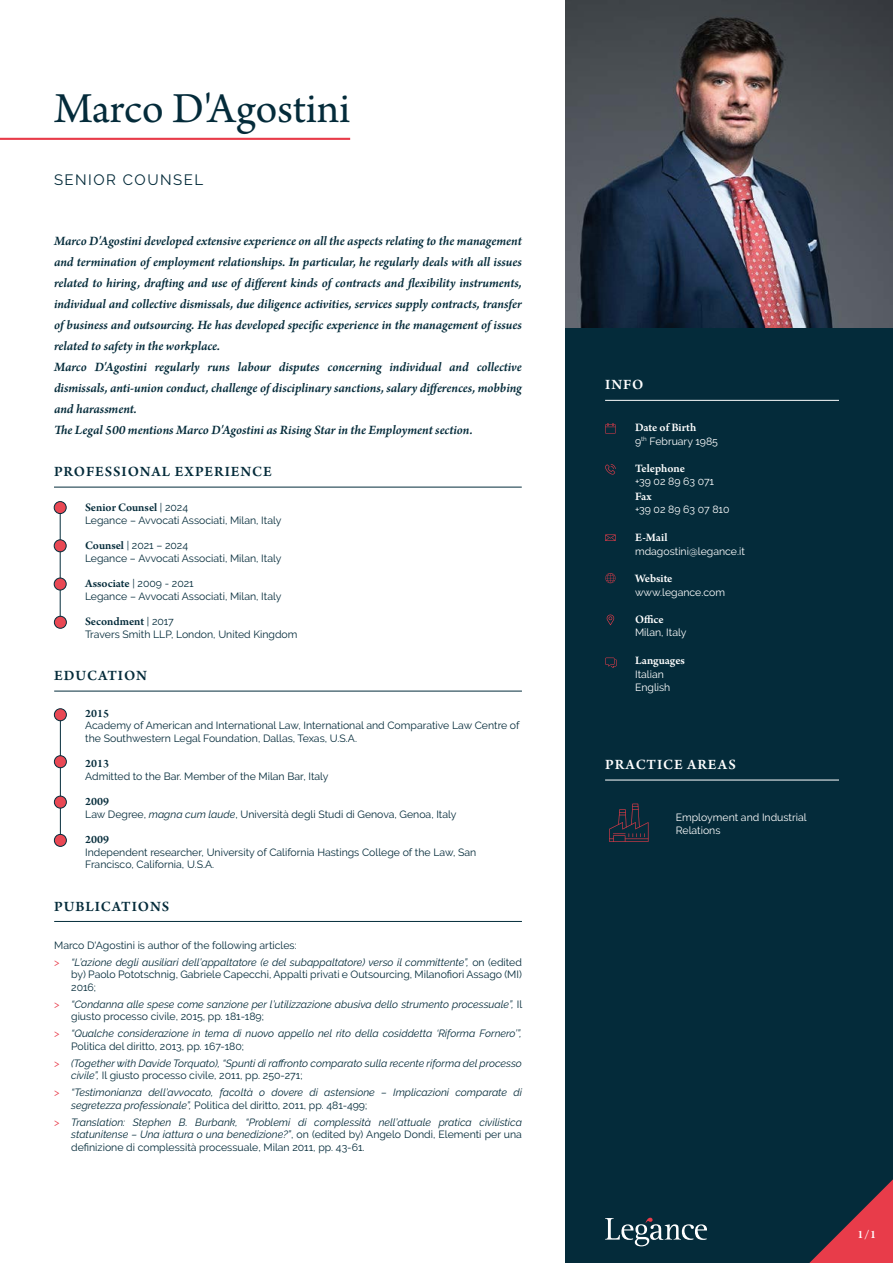
<style>
.page{position:relative;width:893px;height:1263px;background:#fff}
.page>*{position:absolute;margin:0;border:0;box-sizing:border-box;transform-origin:0 0}
.t1{font:45px "Arno Pro";letter-spacing:-.005em;color:#042b3a}
.t2{font:600 15px "Arno Pro";letter-spacing:.06em;color:#042b3a}
.t3{font:600 15px "Arno Pro";letter-spacing:.06em;color:#fff}
.t4{font:15px "Raleway";letter-spacing:.1em;color:#042b3a}
.t5{font:italic 600 13.5px/21px "Arno Pro";letter-spacing:-.005em;color:#042b3a}
.t6{font:600 12px "Arno Pro";letter-spacing:-.005em;color:#fff}
.t7{font:600 12px "Arno Pro";color:#042b3a}
.t8{font:italic 10.5px/12.6px "Raleway";color:#042b3a}
.t9{font:10.5px/12.6px "Raleway";color:#042b3a}
.t10{font:10.5px/13.5px "Raleway";color:#fff}
.s1{font-family:"Raleway";font-weight:400;font-size:10.5px}
.s2{font-family:"Arno Pro";font-weight:600;font-size:12px}
.s3{font-style:italic}
.s4{font-style:normal}
.s5{font-style:normal;color:#e83c4a}
</style>
<div class="page">
<div style="left:566px;top:306px;width:327px;height:957px;background:#042b3a"></div>
<svg style="left:605px;top:1218px;width:102px;height:28px"></svg>
<svg style="left:809px;top:1179px;width:84px;height:84px"></svg>
<hr style="left:60px;top:714px;width:1px;height:126px;background:#042d3b">
<hr style="left:54px;top:487px;width:468px;height:1px;background:#042d3b">
<img style="left:566px;top:0;width:327px;height:327px">
<hr style="left:605px;top:400px;width:234px;height:1px;background:#fff">
<hr style="left:605px;top:780px;width:234px;height:1px;background:#fff">
<hr style="left:0;top:138px;width:350px;height:2px;background:#e83c4a">
<hr style="left:54px;top:691px;width:468px;height:1px;background:#042d3b">
<hr style="left:54px;top:921px;width:468px;height:1px;background:#042d3b">
<div style="left:54px;top:709px;width:12px;height:12px;background:#e94854;border-radius:50%"></div>
<div style="left:54px;top:708px;width:13px;height:13px;border:1px solid #042b3a;border-radius:50%"></div>
<div style="left:54px;top:756px;width:12px;height:12px;background:#e94854;border-radius:50%"></div>
<div style="left:54px;top:755px;width:13px;height:13px;border:1px solid #042b3a;border-radius:50%"></div>
<div style="left:54px;top:796px;width:12px;height:12px;background:#e94854;border-radius:50%"></div>
<div style="left:54px;top:796px;width:13px;height:12px;border:1px solid #042b3a;border-radius:50%"></div>
<div style="left:54px;top:834px;width:12px;height:12px;background:#e94854;border-radius:50%"></div>
<div style="left:54px;top:834px;width:13px;height:12px;border:1px solid #042b3a;border-radius:50%"></div>
<hr style="left:60px;top:507px;width:1px;height:115px;background:#042d3b">
<div style="left:54px;top:502px;width:12px;height:12px;background:#e94854;border-radius:50%"></div>
<div style="left:54px;top:501px;width:12px;height:13px;border:1px solid #042b3a;border-radius:50%"></div>
<div style="left:54px;top:540px;width:12px;height:12px;background:#e94854;border-radius:50%"></div>
<div style="left:54px;top:540px;width:12px;height:12px;border:1px solid #042b3a;border-radius:50%"></div>
<div style="left:54px;top:578px;width:12px;height:12px;background:#e94854;border-radius:50%"></div>
<div style="left:54px;top:578px;width:12px;height:12px;border:1px solid #042b3a;border-radius:50%"></div>
<svg style="left:607px;top:615px;width:7px;height:10px"></svg>
<svg style="left:605px;top:534px;width:11px;height:7px"></svg>
<svg style="left:605px;top:464px;width:11px;height:11px"></svg>
<svg style="left:605px;top:573px;width:11px;height:10px"></svg>
<svg style="left:605px;top:423px;width:11px;height:10px"></svg>
<svg style="left:605px;top:658px;width:12px;height:10px"></svg>
<svg style="left:609px;top:804px;width:39px;height:38px"></svg>
<div style="left:54px;top:616px;width:12px;height:12px;background:#e94854;border-radius:50%"></div>
<div style="left:54px;top:616px;width:13px;height:12px;border:1px solid #042b3a;border-radius:50%"></div>
<h1 class="t1" style="left:54px;top:83px;width:298px">Marco D'Agostini</h1>
<h2 class="t4" style="left:54px;top:171px;width:151px">SENIOR COUNSEL</h2>
<p class="t5" style="left:54px;top:231px;width:469px">Marco D'Agostini developed extensive experience on all the aspects relating to the management and termination of employment relationships. In particular, he regularly deals with all issues related to hiring, drafting and use of different kinds of contracts and flexibility instruments, individual and collective dismissals, due diligence activities, services supply contracts, transfer of business and outsourcing. He has developed specific experience in the management of issues related to safety in the workplace.<br>Marco D'Agostini regularly runs labour disputes concerning individual and collective dismissals, anti-union conduct, challenge of disciplinary sanctions, salary differences, mobbing and harassment.<br>The Legal 500 mentions Marco D'Agostini as Rising Star in the Employment section.</p>
<h2 class="t2" style="left:54px;top:463px;width:219px">PROFESSIONAL EXPERIENCE</h2>
<p class="t7" style="left:85px;top:501px;width:105px">Senior Counsel <span class="s1">| 2024</span></p>
<p class="t9" style="left:85px;top:514px;width:198px">Legance – Avvocati Associati, Milan, Italy</p>
<p class="t9" style="left:85px;top:539px;width:198px"><span class="s2">Counsel</span> | 2021 – 2024<br>Legance – Avvocati Associati, Milan, Italy</p>
<p class="t9" style="left:85px;top:577px;width:198px"><span class="s2">Associate</span> | 2009 - 2021<br>Legance – Avvocati Associati, Milan, Italy</p>
<p class="t7" style="left:85px;top:615px;width:90px">Secondment <span class="s1">| 2017</span></p>
<p class="t9" style="left:85px;top:628px;width:214px">Travers Smith LLP, London, United Kingdom</p>
<h2 class="t2" style="left:54px;top:667px;width:94px">EDUCATION</h2>
<p class="t7" style="left:85px;top:706px;width:25px">2015</p>
<p class="t9" style="left:85px;top:719px;width:436px">Academy of American and International Law, International and Comparative Law Centre of the Southwestern Legal Foundation, Dallas, Texas, U.S.A.</p>
<p class="t7" style="left:85px;top:757px;width:25px">2013</p>
<p class="t9" style="left:85px;top:770px;width:245px">Admitted to the Bar. Member of the Milan Bar, Italy</p>
<p class="t7" style="left:85px;top:795px;width:25px">2009</p>
<p class="t9" style="left:85px;top:808px;width:373px">Law Degree, <span class="s3">magna cum laude</span>, Università degli Studi di Genova, Genoa, Italy</p>
<p class="t7" style="left:85px;top:833px;width:25px">2009</p>
<p class="t9" style="left:85px;top:846px;width:393px">Independent researcher, University of California Hastings College of the Law, San<br>Francisco, California, U.S.A.</p>
<h2 class="t2" style="left:54px;top:897px;width:116px">PUBLICATIONS</h2>
<p class="t8" style="left:54px;top:937px;width:469px;line-height:16.8px"><span class="s4">Marco D'Agostini is author of the following articles:<br></span><span class="s5">&gt;</span> “L’azione degli ausiliari dell’appaltatore (e del subappaltatore) verso il committente”, <span class="s4">on (edited</span></p>
<p class="t9" style="left:71px;top:968px;width:452px">by) Paolo Pototschnig, Gabriele Capecchi, Appalti privati e Outsourcing, Milanofiori Assago (MI)<br>2016;</p>
<p class="t8" style="left:71px;top:998px;width:453px;text-indent:-17px"><span class="s5">&gt;</span> “Condanna alle spese come sanzione per l’utilizzazione abusiva dello strumento processuale”, <span class="s4">Il giusto processo civile, 2015, pp. 181-189;</span></p>
<p class="t8" style="left:71px;top:1027px;width:452px;text-indent:-17px"><span class="s5">&gt;</span> “Qualche considerazione in tema di nuovo appello nel rito della cosiddetta ‘Riforma Fornero’”,<br><span class="s4">Politica del diritto, 2013, pp. 167-180;</span></p>
<p class="t8" style="left:71px;top:1056px;width:452px;text-indent:-17px"><span class="s5">&gt;</span> (Together with Davide Torquato), “Spunti di raffronto comparato sulla recente riforma del processo civile”, <span class="s4">Il giusto processo civile, 2011, pp. 250-271;</span></p>
<p class="t8" style="left:71px;top:1086px;width:452px;text-indent:-17px"><span class="s5">&gt;</span> “Testimonianza dell’avvocato, facoltà o dovere di astensione – Implicazioni comparate di segretezza professionale”, <span class="s4">Politica del diritto, 2011, pp. 481-499;</span></p>
<p class="t8" style="left:71px;top:1115px;width:452px;text-align:justify;text-indent:-17px"><span class="s5">&gt;</span> Translation: Stephen B. Burbank, “Problemi di complessità nell’attuale pratica civilistica statunitense – Una iattura o una benedizione?”<span class="s4">, on (edited by) Angelo Dondi, Elementi per una definizione di complessità processuale, Milan 2011, pp. 43-61.</span></p>
<h2 class="t3" style="left:605px;top:376px;width:40px">INFO</h2>
<p class="t6" style="left:635px;top:421px;width:63px">Date of Birth</p>
<p class="t10" style="left:635px;top:434px;width:84px">9<sup>th</sup> February 1985</p>
<p class="t6" style="left:635px;top:461px;width:51px">Telephone</p>
<p class="t10" style="left:635px;top:475px;width:81px">+39 02 89 63 071</p>
<p class="t6" style="left:635px;top:489px;width:18px">Fax</p>
<p class="t10" style="left:635px;top:503px;width:96px">+39 02 89 63 07 810</p>
<p class="t6" style="left:635px;top:530px;width:34px">E-Mail</p>
<p class="t10" style="left:635px;top:544px;width:111px">mdagostini@legance.it</p>
<p class="t6" style="left:635px;top:572px;width:39px">Website</p>
<p class="t10" style="left:635px;top:585px;width:91px">www.legance.com</p>
<p class="t6" style="left:635px;top:612px;width:30px">Office</p>
<p class="t10" style="left:635px;top:626px;width:53px">Milan, Italy</p>
<p class="t6" style="left:635px;top:654px;width:51px">Languages</p>
<p class="t10" style="left:635px;top:667px;width:37px">Italian<br>English</p>
<h2 class="t3" style="left:605px;top:756px;width:132px">PRACTICE AREAS</h2>
<p class="t10" style="left:676px;top:811px;width:132px;line-height:12.6px">Employment and Industrial<br>Relations</p>
<p class="t6" style="left:857px;top:1228px;width:20px">1/1</p>
</div>
